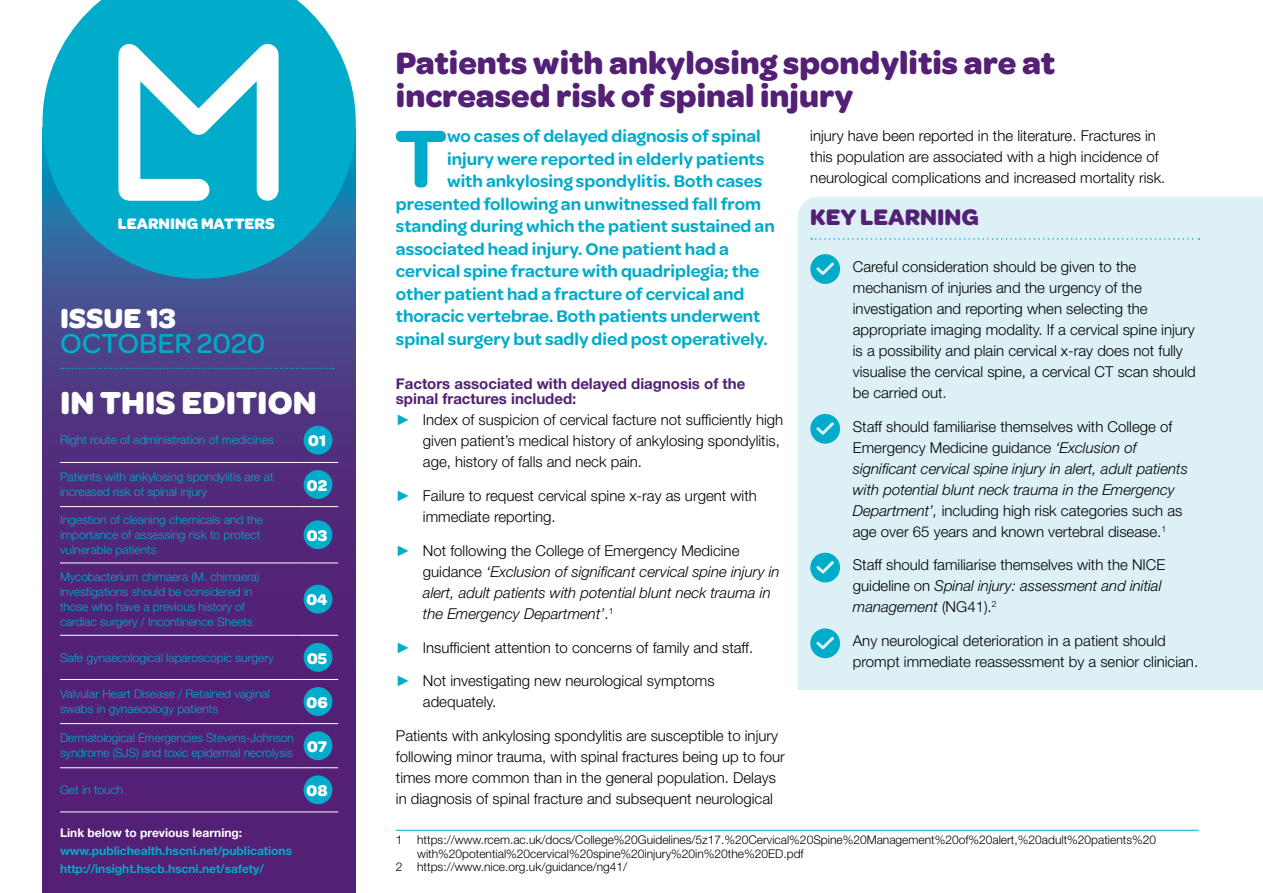
<style>
.page{position:relative;width:1263px;height:893px;background:#fff}
.page>*{position:absolute;margin:0;border:0;box-sizing:border-box;transform-origin:0 0}
.P_Lead_in_Paragraph{font:600 87px "Omnes";color:#00acc9}
.t1{font:700 34.05px "Omnes";color:#fff}
.H2_Article_heading{font:700 33px/33px "Omnes";color:#532075}
.t2{font:500 29.25px "Omnes";color:#00acc9}
.t3{font:700 29.25px "Omnes";color:#fff}
.H2_Key_Learning_Head{font:700 24px "Omnes";color:#532075}
.P_Lead_in_Paragraph-2{font:600 18px "Omnes";color:#00acc9}
.t4{font:700 16.5px "Omnes";color:#fff}
.t5{font:700 16.2px "Omnes";color:#fff}
.P_Body_text{font:300 15px/21px "Helvetica Neue LT Std";color:#000}
.t6{font:italic 300 15px/21px "Helvetica Neue LT Std";color:#000}
.H2_Subhead{font:700 15px/15px "Helvetica Neue";color:#532075}
.t7{font:300 12px/15px "Helvetica Neue LT Std";color:#00acc9}
.P_Footnotes{font:300 12px/13.5px "Helvetica Neue LT Std";color:#000}
.t8{font:700 12px/18px "Helvetica Neue LT Std";color:#00acc9}
.t9{font:700 12px "Helvetica Neue LT Std";color:#fff}
.s1{font-style:italic}
.s2{font-family:"Arial";font-weight:900;color:#00acc9}
.s3{font-family:"Arial";font-weight:900;font-style:normal;color:#00acc9}
.s4{font-style:normal}
</style>
<div class="page">
<svg style="left:43px;top:279px;width:313px;height:614px;background:#512b7b"></svg>
<svg style="left:43px;top:0;width:313px;height:279px;background:#21a5c5"></svg>
<svg style="left:108px;top:2px;width:181px;height:210px"></svg>
<svg style="left:61px;top:368px;width:273px;height:1px"></svg>
<hr style="left:60px;top:462px;width:238px;height:1px;background:#fff">
<hr style="left:298px;top:462px;width:40px;height:1px;background:#fff">
<hr style="left:60px;top:506px;width:238px;height:1px;background:#fff">
<hr style="left:298px;top:506px;width:40px;height:1px;background:#fff">
<hr style="left:60px;top:563px;width:238px;height:1px;background:#fff">
<hr style="left:298px;top:563px;width:40px;height:1px;background:#fff">
<hr style="left:60px;top:635px;width:238px;height:1px;background:#fff">
<hr style="left:298px;top:635px;width:40px;height:1px;background:#fff">
<hr style="left:60px;top:679px;width:238px;height:1px;background:#fff">
<hr style="left:298px;top:679px;width:40px;height:1px;background:#fff">
<hr style="left:60px;top:723px;width:238px;height:1px;background:#fff">
<hr style="left:298px;top:723px;width:40px;height:1px;background:#fff">
<hr style="left:60px;top:767px;width:238px;height:1px;background:#fff">
<hr style="left:298px;top:767px;width:40px;height:1px;background:#fff">
<hr style="left:60px;top:811px;width:238px;height:1px;background:#fff">
<hr style="left:298px;top:811px;width:40px;height:1px;background:#fff">
<div style="left:304px;top:426px;width:28px;height:29px;background:#00acc9;border-radius:50%"></div>
<div style="left:304px;top:470px;width:28px;height:29px;background:#00acc9;border-radius:50%"></div>
<div style="left:304px;top:520px;width:28px;height:29px;background:#00acc9;border-radius:50%"></div>
<div style="left:304px;top:585px;width:28px;height:28px;background:#00acc9;border-radius:50%"></div>
<div style="left:304px;top:643px;width:28px;height:29px;background:#00acc9;border-radius:50%"></div>
<div style="left:304px;top:687px;width:28px;height:29px;background:#00acc9;border-radius:50%"></div>
<div style="left:304px;top:731px;width:28px;height:29px;background:#00acc9;border-radius:50%"></div>
<div style="left:304px;top:775px;width:28px;height:29px;background:#00acc9;border-radius:50%"></div>
<div style="left:797px;top:197px;width:466px;height:493px;background:#dcf0f6"></div>
<svg style="left:811px;top:238px;width:388px;height:2px"></svg>
<svg style="left:810px;top:254px;width:30px;height:30px"></svg>
<svg style="left:810px;top:414px;width:30px;height:30px"></svg>
<svg style="left:810px;top:553px;width:30px;height:29px"></svg>
<svg style="left:810px;top:628px;width:30px;height:30px"></svg>
<hr style="left:396px;top:830px;width:802px;height:1px;background:#00acc9">
<p class="t5" style="left:118px;top:212px;width:158px">LEARNING MATTERS</p>
<h3 class="t3" style="left:60px;top:297px;width:117px">ISSUE 13</h3>
<h3 class="t2" style="left:60px;top:323px;width:207px">OCTOBER 2020</h3>
<h2 class="t1" style="left:60px;top:377px;width:258px">IN THIS EDITION</h2>
<p class="t7" style="left:60px;top:432px;width:216px">Right route of administration of medicines</p>
<p class="t4" style="left:308px;top:429px;width:19px">01</p>
<p class="t7" style="left:60px;top:469px;width:215px">Patients with ankylosing spondylitis are at increased risk of spinal injury</p>
<p class="t4" style="left:307px;top:473px;width:22px">02</p>
<p class="t7" style="left:60px;top:512px;width:205px">Ingestion of cleaning chemicals and the importance of assessing risk to protect vulnerable patients</p>
<p class="t4" style="left:307px;top:523px;width:22px">03</p>
<p class="t7" style="left:60px;top:569px;width:201px">Mycobacterium chimaera (M. chimaera) investigations should be considered in those who have a previous history of cardiac surgery / Incontinence Sheets</p>
<p class="t4" style="left:306px;top:587px;width:23px">04</p>
<p class="t7" style="left:60px;top:650px;width:215px">Safe gynaecological laparoscopic surgery</p>
<p class="t4" style="left:307px;top:646px;width:22px">05</p>
<p class="t7" style="left:60px;top:686px;width:212px">Valvular Heart Disease / Retained vaginal swabs in gynaecology patients</p>
<p class="t4" style="left:307px;top:690px;width:23px">06</p>
<p class="t7" style="left:60px;top:730px;width:268px">Dermatological Emergencies Stevens-Johnson syndrome (SJS) and toxic epidermal necrolysis <sup>07</sup></p>
<p class="t7" style="left:60px;top:782px;width:65px">Get in touch</p>
<p class="t4" style="left:307px;top:778px;width:23px">08</p>
<p class="t9" style="left:60px;top:825px;width:184px">Link below to previous learning:</p>
<p class="t8" style="left:60px;top:841px;width:234px">www.publichealth.hscni.net/publications http://insight.hscb.hscni.net/safety/</p>
<p class="H2_Article_heading" style="left:396px;top:45px;width:661px">Patients with ankylosing spondylitis are at increased risk of spinal injury</p>
<p class="P_Lead_in_Paragraph" style="left:395px;top:96px;width:54px">T</p>
<p class="P_Lead_in_Paragraph-2" style="left:447px;top:123px;width:315px">wo cases of delayed diagnosis of spinal</p>
<p class="P_Body_text" style="left:810px;top:124px;width:357px">injury have been reported in the literature. Fractures in this population are associated with a high incidence of neurological complications and increased mortality risk.</p>
<p class="H2_Key_Learning_Head" style="left:810px;top:200px;width:170px">KEY LEARNING</p>
<p class="P_Body_text" style="left:853px;top:256px;width:344px">Careful consideration should be given to the mechanism of injuries and the urgency of the investigation and reporting when selecting the appropriate imaging modality. If a cervical spine injury is a possibility and plain cervical x-ray does not fully visualise the cervical spine, a cervical CT scan should be carried out.</p>
<p class="P_Body_text" style="left:853px;top:416px;width:337px">Staff should familiarise themselves with College of Emergency Medicine guidance <span class="s1">‘Exclusion of significant cervical spine injury in alert, adult patients with potential blunt neck trauma in the Emergency Department’,</span> including high risk categories such as age over 65 years and known vertebral disease.<sup>1</sup></p>
<p class="P_Body_text" style="left:853px;top:554px;width:314px">Staff should familiarise themselves with the NICE guideline on <span class="s1">Spinal injury: assessment and initial management</span> (NG41).<sup>2</sup></p>
<p class="P_Body_text" style="left:853px;top:630px;width:347px">Any neurological deterioration in a patient should prompt immediate reassessment by a senior clinician.</p>
<p class="P_Lead_in_Paragraph-2" style="left:447px;top:146px;width:319px">injury were reported in elderly patients</p>
<p class="P_Lead_in_Paragraph-2" style="left:447px;top:168px;width:317px">with ankylosing spondylitis. Both cases</p>
<p class="P_Lead_in_Paragraph-2" style="left:396px;top:191px;width:367px">presented following an unwitnessed fall from</p>
<p class="P_Lead_in_Paragraph-2" style="left:396px;top:213px;width:380px">standing during which the patient sustained an</p>
<p class="P_Lead_in_Paragraph-2" style="left:396px;top:236px;width:335px">associated head injury. One patient had a</p>
<p class="P_Lead_in_Paragraph-2" style="left:396px;top:258px;width:365px">cervical spine fracture with quadriplegia; the</p>
<p class="P_Lead_in_Paragraph-2" style="left:396px;top:281px;width:350px">other patient had a fracture of cervical and</p>
<p class="P_Lead_in_Paragraph-2" style="left:396px;top:303px;width:366px">thoracic vertebrae. Both patients underwent</p>
<p class="P_Lead_in_Paragraph-2" style="left:396px;top:326px;width:373px">spinal surgery but sadly died post operatively.</p>
<p class="H2_Subhead" style="left:396px;top:377px;width:351px">Factors associated with delayed diagnosis of the spinal fractures included:</p>
<p class="P_Body_text" style="left:423px;top:409px;width:362px;text-indent:-27px"><span class="s2">►</span> Index of suspicion of cervical facture not sufficiently high given patient’s medical history of ankylosing spondylitis, age, history of falls and neck pain.</p>
<p class="P_Body_text" style="left:423px;top:485px;width:335px;text-indent:-27px"><span class="s2">►</span> Failure to request cervical spine x-ray as urgent with immediate reporting.</p>
<p class="t6" style="left:423px;top:540px;width:358px;text-indent:-27px"><span class="s3">►</span> <span class="s4">Not following the College of Emergency Medicine guidance</span> ‘Exclusion of significant cervical spine injury in alert, adult patients with potential blunt neck trauma in the Emergency Department’<span class="s4">.</span><sup>1</sup></p>
<p class="P_Body_text" style="left:396px;top:637px;width:359px"><span class="s2">►</span> Insufficient attention to concerns of family and staff.</p>
<p class="P_Body_text" style="left:423px;top:670px;width:293px;text-indent:-27px"><span class="s2">►</span> Not investigating new neurological symptoms adequately.</p>
<p class="P_Body_text" style="left:396px;top:725px;width:390px">Patients with ankylosing spondylitis are susceptible to injury following minor trauma, with spinal fractures being up to four times more common than in the general population. Delays in diagnosis of spinal fracture and subsequent neurological</p>
<p class="P_Footnotes" style="left:417px;top:833px;width:740px;text-indent:-21px">1 https://www.rcem.ac.uk/docs/College%20Guidelines/5z17.%20Cervical%20Spine%20Management%20of%20alert,%20adult%20patients%20 with%20potential%20cervical%20spine%20injury%20in%20the%20ED.pdf</p>
<p class="P_Footnotes" style="left:396px;top:860px;width:233px">2 https://www.nice.org.uk/guidance/ng41/</p>
</div>
